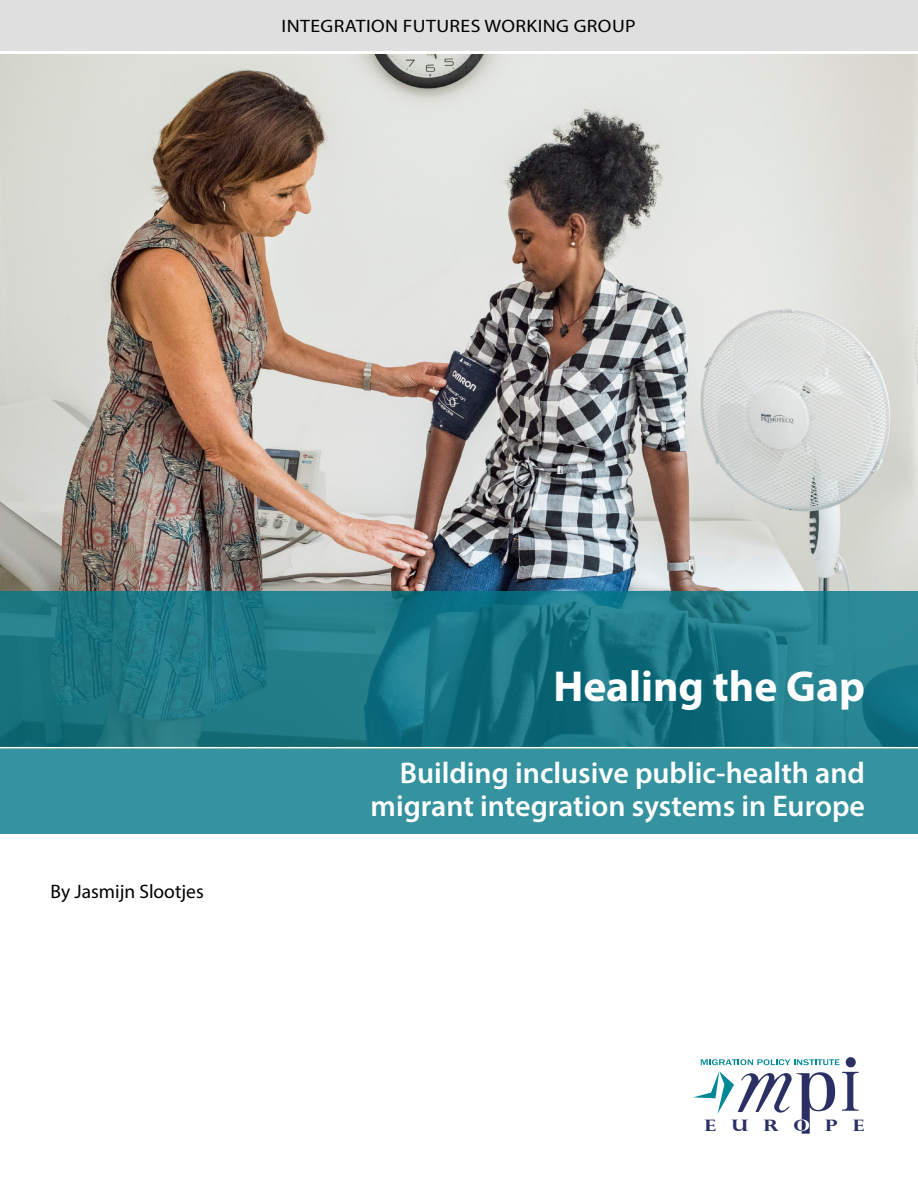
<style>
.page{position:relative;width:918px;height:1188px;background:#fff}
.page>*{position:absolute;margin:0;border:0;box-sizing:border-box;transform-origin:0 0}
.t1{font:700 43.5px "Myriad Pro";color:#fff}
.t2{font:600 30px "Myriad Pro";color:#fff}
.t3{font:19.5px "Myriad Pro";color:#000}
.t4{font:18px "Myriad Pro";letter-spacing:.02em;color:#000;scale:1.1 1}
.t5{font:700 15.75px "Perpetua Titling";letter-spacing:.775em;color:#2b2f64;scale:1.25 1}
</style>
<div class="page">
<img style="left:0;top:54px;width:918px;height:537px">
<svg style="left:0;top:591px;width:918px;height:243px;background:#24818e"></svg>
<hr style="left:0;top:747px;width:918px;height:1px;background:#fff">
<svg style="left:701px;top:1059px;width:139px;height:6px"></svg>
<svg style="left:842px;top:1072px;width:17px;height:39px"></svg>
<div style="left:846px;top:1057px;width:10px;height:10px;background:#2b2f64;border-radius:50%"></div>
<svg style="left:693px;top:1071px;width:142px;height:63px"></svg>
<div style="left:0;top:0;width:918px;height:51px;background:#dfdfdf"></div>
<p class="t4" style="left:282px;top:14px;width:323px">INTEGRATION FUTURES WORKING GROUP</p>
<p class="t3" style="left:51px;top:880px;width:155px">By Jasmijn Slootjes</p>
<h1 class="t1" style="left:554px;top:658px;width:313px">Healing the Gap</h1>
<p class="t2" style="left:400px;top:754px;width:467px">Building inclusive public-health and</p>
<p class="t2" style="left:371px;top:787px;width:496px">migrant integration systems in Europe</p>
<p class="t5" style="left:705px;top:1115px;width:129px">EUROPE</p>
</div>
